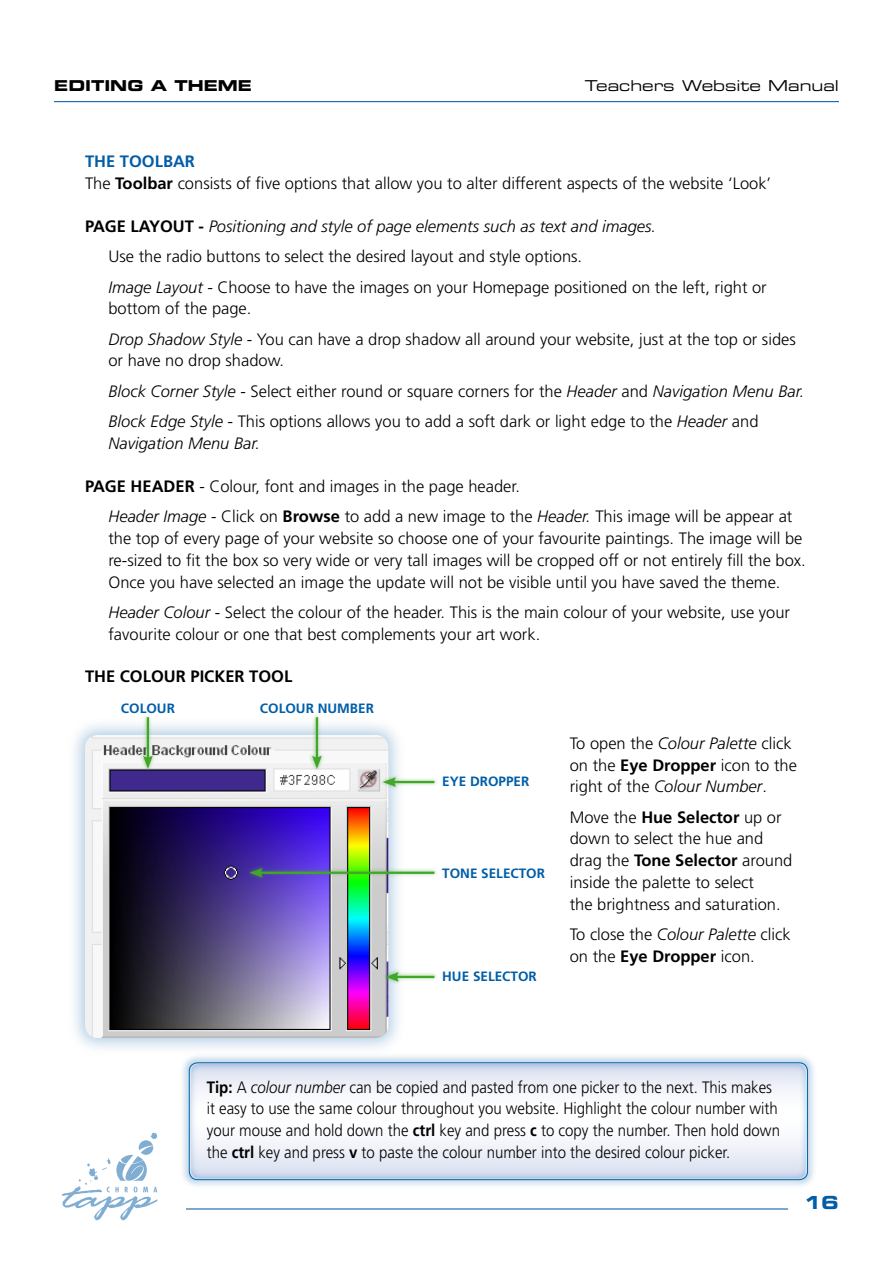
<style>
.page{position:relative;width:893px;height:1263px;background:#fff}
.page>*{position:absolute;margin:0;border:0;box-sizing:border-box;transform-origin:0 0}
.t1{font:18px "Eurostile Bold Extended Two";color:#005da8}
.t2{font:300 16.5px/21.8px "Frutiger";color:#000}
.t3{font:300 16.5px/21.8px "Frutiger";color:#000;scale:.91 1}
.t4{font:700 16.5px "Frutiger";color:#000}
.t5{font:italic 300 16.5px "Frutiger";color:#000}
.t6{font:700 16.5px "Frutiger";color:#005da8}
.t7{font:15px "Eurostile Extended Two";color:#000}
.t8{font:15px "Eurostile Bold Extended Two";color:#000}
.t9{font:700 13.5px "Frutiger";color:#005da8}
.s1{font-weight:700;color:#005da8}
.s2{font-weight:700}
.s3{font-style:italic}
</style>
<div class="page">
<hr style="left:54px;top:101px;width:785px;height:1px;background:#005da8">
<hr style="left:186px;top:1208px;width:602px;height:1px;background:#005da8">
<svg style="left:62px;top:1132px;width:96px;height:88px"></svg>
<div style="left:67px;top:716px;width:341px;height:342px;background:#005da8;opacity:.33"></div>
<img style="left:85px;top:735px;width:303px;height:303px;border-radius:13px">
<div style="left:139px;top:713px;width:18px;height:59px;background:#42a62a;opacity:.5"></div>
<hr style="left:147px;top:717px;width:2px;height:43px;background:#42a62a">
<svg style="left:143px;top:755px;width:10px;height:14px"></svg>
<div style="left:308px;top:713px;width:18px;height:59px;background:#42a62a;opacity:.5"></div>
<hr style="left:316px;top:717px;width:2px;height:43px;background:#42a62a">
<svg style="left:312px;top:755px;width:10px;height:14px"></svg>
<div style="left:179px;top:1052px;width:639px;height:138px;background:#005da8;opacity:.5"></div>
<div style="left:189px;top:1062px;width:619px;height:118px;border:1px solid #005da8;border-radius:9px"></div>
<div style="left:379px;top:773px;width:59px;height:18px;background:#42a62a;opacity:.5"></div>
<hr style="left:392px;top:781px;width:42px;height:2px;background:#42a62a">
<svg style="left:383px;top:777px;width:13px;height:10px"></svg>
<div style="left:246px;top:864px;width:193px;height:17px;background:#42a62a;opacity:.5"></div>
<hr style="left:259px;top:872px;width:175px;height:2px;background:#42a62a">
<svg style="left:249px;top:868px;width:14px;height:10px"></svg>
<div style="left:382px;top:968px;width:57px;height:18px;background:#42a62a;opacity:.5"></div>
<hr style="left:395px;top:976px;width:39px;height:2px;background:#42a62a">
<svg style="left:386px;top:972px;width:13px;height:10px"></svg>
<p class="t8" style="left:54px;top:75px;width:73px">EDITING</p>
<p class="t8" style="left:151px;top:75px;width:103px">A THEME</p>
<p class="t7" style="left:585px;top:75px;width:255px">Teachers Website Manual</p>
<p class="t6" style="left:85px;top:151px;width:56px">THE TOOLB</p>
<p class="t2" style="left:85px;top:151px;width:688px;text-indent:88px"><span class="s1">AR<br></span>The <span class="s2">TOOLBAR</span> consists of five options that allow you to alter different aspects of the website ‘Look’</p>
<p class="t4" style="left:85px;top:217px;width:77px">PAGE LAYOUT</p>
<p class="t2" style="left:108px;top:212px;width:660px;line-height:30.3px;text-indent:90px"><span class="s2">-</span> <span class="s3">Positioning and style of page elements such as text and images.<br></span>Use the radio buttons to select the desired layout and style options.<br><span class="s3">Image Layout -</span> Choose to have the images on your Homepage positioned on the left, right or</p>
<p class="t2" style="left:108px;top:294px;width:689px;line-height:30.3px">bottom of the page.<br><span class="s3">Drop Shadow Style</span> - You can have a drop shadow all around your website, just at the top or sides</p>
<p class="t2" style="left:108px;top:346px;width:697px;line-height:30.3px">or have no drop shadow.<br><span class="s3">Block Corner Style</span> - Select either round or square corners for the <span class="s3">Header</span> and <span class="s3">Navigation Menu Bar.<br>Block Edge Style -</span> This options allows you to add a soft dark or light edge to the <span class="s3">Header</span> and</p>
<p class="t5" style="left:108px;top:434px;width:153px">Navigation Menu Bar.</p>
<p class="t2" style="left:108px;top:472px;width:685px;line-height:30.3px;text-indent:-23px"><span class="s2">PAGE H EADER</span> - Colour, font and images in the page header.<br><span class="s3">Header Image</span> - Click on <span class="s2">BROWSE</span> to add a new image to the <span class="s3">Header.</span> This image will be appear at</p>
<p class="t2" style="left:108px;top:528px;width:699px">the top of every page of your website so choose one of your favourite paintings. The image will be re-sized to fit the box so very wide or very tall images will be cropped off or not entirely fill the box.<br>Once you have selected an image the update will not be visible until you have saved the theme.</p>
<p class="t2" style="left:108px;top:602px;width:683px"><span class="s3">Header Colour</span> - Select the colour of the header. This is the main colour of your website, use your favourite colour or one that best complements your art work.</p>
<p class="t4" style="left:85px;top:667px;width:47px">THE COLOU</p>
<p class="t4" style="left:176px;top:667px;width:95px">R PICKER TOOL</p>
<p class="t9" style="left:121px;top:700px;width:10px">COLOU</p>
<p class="t9" style="left:167px;top:700px;width:10px">R</p>
<p class="t9" style="left:260px;top:700px;width:10px">COLOU</p>
<p class="t9" style="left:306px;top:700px;width:33px">R NUMB</p>
<p class="t9" style="left:358px;top:700px;width:17px">ER</p>
<p class="t9" style="left:442px;top:774px;width:55px">EYE DROPP</p>
<p class="t9" style="left:513px;top:774px;width:17px">ER</p>
<p class="t9" style="left:442px;top:865px;width:104px">TON E SELECTOR</p>
<p class="t9" style="left:442px;top:968px;width:96px">HU E SELECTOR</p>
<p class="t2" style="left:570px;top:732px;width:229px">To open the <span class="s3">Colour Palette</span> click on the <span class="s2">EYE DROPPER</span> icon to the right of the <span class="s3">Colour Number</span>.</p>
<p class="t2" style="left:570px;top:806px;width:224px">Move the <span class="s2">H UE SELECTOR</span> up or down to select the hue and drag the <span class="s2">TONE SELECTOR</span> around inside the palette to select<br>the brightness and saturation.</p>
<p class="t2" style="left:570px;top:923px;width:222px">To close the <span class="s3">Colour Palette</span> click on the <span class="s2">EYE DROPPER</span> icon.</p>
<p class="t3" style="left:207px;top:1076px;width:631px"><span class="s2">TIP:</span> A <span class="s3">colour number</span> can be copied and pasted from one picker to the next. This makes it easy to use the same colour throughout you website. Highlight the colour number with your mouse and hold down the <span class="s2">CTRL</span> key and press <span class="s2">C</span> to copy the number. Then hold down the <span class="s2">CTRL</span> key and press <span class="s2">V</span> to paste the colour number into the desired colour picker.</p>
<p class="t1" style="left:803px;top:1190px;width:34px">16</p>
</div>
